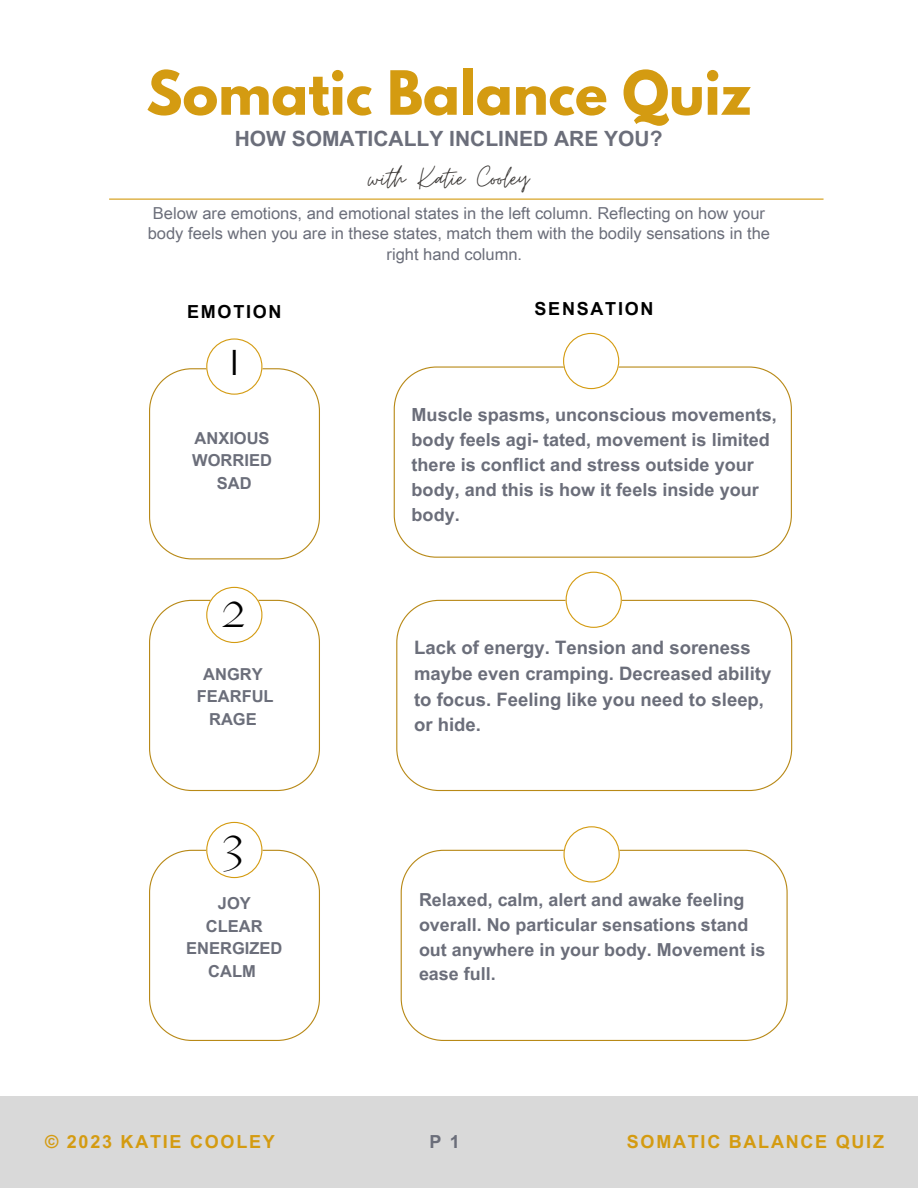
<style>
.page{position:relative;width:918px;height:1188px;background:#fff}
.page>*{position:absolute;margin:0;border:0;box-sizing:border-box;transform-origin:0 0}
.t1{font:700 54px "League Spartan";color:#d49b11}
.t2{font:47.25px "Afrah";color:#000}
.t3{font:33px "Moon Time";color:#393634}
.t4{font:700 21px "Arial Unicode MS";color:#6b6e7a}
.t5{font:700 18.6px/25.7px "Arial Unicode MS";color:#6b6e7a}
.t6{font:700 18px/25px "Arial Unicode MS";color:#6b6e7a}
.t7{font:700 18px "Arial Unicode MS";letter-spacing:.095em;color:#d49b11}
.t8{font:700 18px "Arial Unicode MS";letter-spacing:.1em;color:#000}
.t9{font:700 17.85px/24.8px "Arial Unicode MS";color:#6b6e7a}
.t10{font:16.5px/20.2px "Arial Unicode MS";color:#6b6e7a;text-align:center}
.t11{font:700 16.5px "Arial Unicode MS";color:#6b6e7a}
</style>
<div class="page">
<hr style="left:109px;top:199px;width:715px;height:1px;background:#d49b11">
<div style="left:0;top:1096px;width:918px;height:92px;background:#d9d9d9"></div>
<svg style="left:149px;top:338px;width:171px;height:221px"></svg>
<svg style="left:394px;top:366px;width:398px;height:192px"></svg>
<svg style="left:563px;top:333px;width:56px;height:56px"></svg>
<svg style="left:396px;top:600px;width:396px;height:191px"></svg>
<svg style="left:566px;top:572px;width:56px;height:56px"></svg>
<svg style="left:149px;top:587px;width:171px;height:204px"></svg>
<svg style="left:149px;top:822px;width:171px;height:219px"></svg>
<svg style="left:401px;top:850px;width:387px;height:191px"></svg>
<svg style="left:563px;top:826px;width:57px;height:57px"></svg>
<p class="t1" style="left:146px;top:66px;width:606px">Somatic Balance Quiz</p>
<p class="t4" style="left:235px;top:123px;width:429px">HOW SOMATICALLY INCLINED ARE YOU?</p>
<p class="t3" style="left:368px;top:158px;width:162px">with Katie Cooley</p>
<p class="t10" style="left:148px;top:202px;width:624px">Below are emotions, and emotional states in the left column. Reflecting on how your body feels when you are in these states, match them with the bodily sensations in the right hand column.</p>
<p class="t8" style="left:187px;top:299px;width:96px">EMOTION</p>
<p class="t8" style="left:535px;top:295px;width:120px">SENSATION</p>
<p class="t2" style="left:230px;top:327px;width:10px">1</p>
<p class="t11" style="left:195px;top:426px;width:77px">ANXIOUS</p>
<p class="t11" style="left:192px;top:449px;width:81px">WORRIED</p>
<p class="t11" style="left:217px;top:471px;width:36px">SAD</p>
<p class="t2" style="left:221px;top:579px;width:27px">2</p>
<p class="t11" style="left:203px;top:662px;width:61px">ANGRY</p>
<p class="t11" style="left:197px;top:684px;width:78px">FEARFUL</p>
<p class="t11" style="left:209px;top:707px;width:49px">RAGE</p>
<p class="t2" style="left:223px;top:813px;width:22px">3</p>
<p class="t11" style="left:218px;top:892px;width:34px">JOY</p>
<p class="t11" style="left:206px;top:914px;width:58px">CLEAR</p>
<p class="t11" style="left:186px;top:937px;width:98px">ENERGIZED</p>
<p class="t11" style="left:208px;top:959px;width:49px">CALM</p>
<p class="t6" style="left:412px;top:401px;width:367px">Muscle spasms, unconscious movements, body feels agi- tated, movement is limited there is conflict and stress outside your body, and this is how it feels inside your body.</p>
<p class="t5" style="left:414px;top:634px;width:359px">Lack of energy. Tension and soreness maybe even cramping. Decreased ability to focus. Feeling like you need to sleep, or hide.</p>
<p class="t9" style="left:419px;top:886px;width:348px">Relaxed, calm, alert and awake feeling overall. No particular sensations stand out anywhere in your body. Movement is ease full.</p>
<p class="t7" style="left:45px;top:1129px;width:231px">© 2023 KATIE COOLEY</p>
<p class="t6" style="left:429px;top:1129px;width:32px">P 1</p>
<p class="t7" style="left:627px;top:1129px;width:259px">SOMATIC BALANCE QUIZ</p>
</div>
